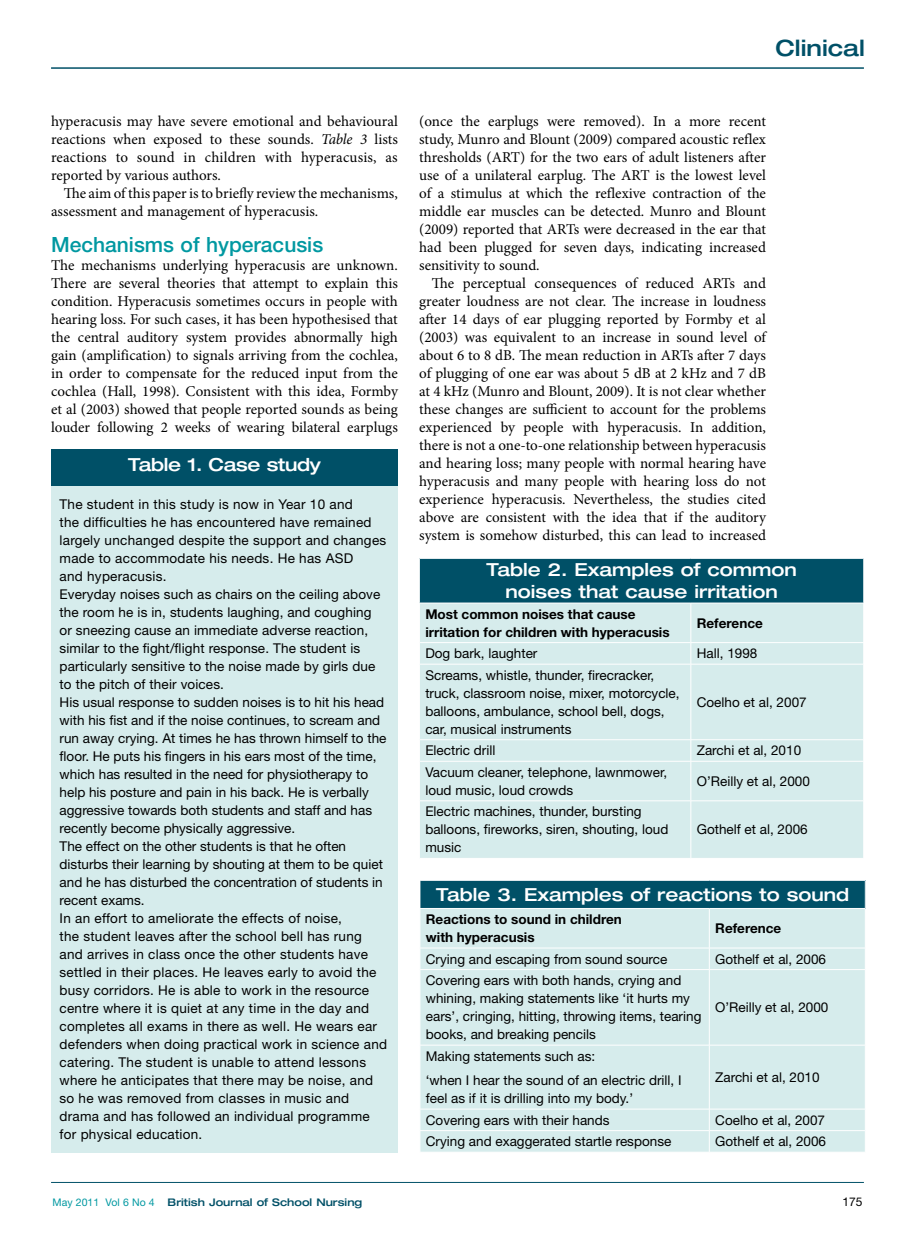
<style>
.page{position:relative;width:915px;height:1242px;background:#fff}
.page>*{position:absolute;margin:0;border:0;box-sizing:border-box;transform-origin:0 0}
.t1{font:500 expanded 22.5px "Helvetica Neue LT Std";color:#005067}
.t2{font:500 21px "Helvetica Neue LT Std";color:#0098a1}
.t3{font:500 expanded 18px/21.6px "Helvetica Neue LT Std";color:#fff;text-align:center}
.t4{font:500 expanded 18px "Helvetica Neue LT Std";letter-spacing:-.02em;color:#fff}
.t5{font:15px/18px "Minion Pro";color:#000;text-align:justify}
.t6{font:13.5px/18px "Helvetica Neue LT Std";color:#000}
.t7{font:700 13.5px/18px "Helvetica Neue LT Std";color:#000}
.t8{font:12px "Helvetica Neue LT Std";color:#000}
.t9{font:500 expanded 10.5px "Helvetica Neue LT Std";color:#005067}
.s1{font-style:italic}
.s2{font-weight:400;font-stretch:normal;color:#0098a1}
</style>
<div class="page">
<hr style="left:51px;top:1182px;width:812px;height:1px;background:#005067">
<hr style="left:51px;top:67px;width:812px;height:2px;background:#005067">
<div style="left:51px;top:486px;width:347px;height:666px;background:#d6ecec"></div>
<div style="left:51px;top:450px;width:347px;height:36px;background:#005067"></div>
<div style="left:419px;top:558px;width:444px;height:45px;background:#005067"></div>
<div style="left:420px;top:604px;width:443px;height:254px;background:#d6ecec"></div>
<hr style="left:690px;top:603px;width:1px;height:39px;background:#fff">
<hr style="left:419px;top:642px;width:271px;height:1px;background:#fff">
<hr style="left:690px;top:642px;width:173px;height:1px;background:#fff">
<svg style="left:690px;top:643px;width:1px;height:21px"></svg>
<hr style="left:419px;top:664px;width:271px;height:1px;background:#fff">
<hr style="left:690px;top:664px;width:173px;height:1px;background:#fff">
<hr style="left:690px;top:664px;width:1px;height:75px;background:#fff">
<hr style="left:419px;top:739px;width:271px;height:1px;background:#fff">
<hr style="left:690px;top:739px;width:173px;height:1px;background:#fff">
<svg style="left:690px;top:740px;width:1px;height:21px"></svg>
<hr style="left:419px;top:761px;width:271px;height:1px;background:#fff">
<hr style="left:690px;top:761px;width:173px;height:1px;background:#fff">
<hr style="left:690px;top:761px;width:1px;height:39px;background:#fff">
<hr style="left:419px;top:800px;width:271px;height:1px;background:#fff">
<hr style="left:690px;top:800px;width:173px;height:1px;background:#fff">
<hr style="left:690px;top:801px;width:1px;height:57px;background:#fff">
<hr style="left:419px;top:558px;width:271px;height:1px;background:#fff">
<hr style="left:419px;top:558px;width:1px;height:45px;background:#fff">
<hr style="left:690px;top:558px;width:173px;height:1px;background:#fff">
<div style="left:420px;top:880px;width:445px;height:28px;background:#005067"></div>
<div style="left:420px;top:909px;width:444px;height:243px;background:#d6ecec"></div>
<hr style="left:708px;top:908px;width:1px;height:40px;background:#fff">
<hr style="left:419px;top:947px;width:290px;height:1px;background:#fff">
<hr style="left:709px;top:947px;width:156px;height:1px;background:#fff">
<svg style="left:708px;top:948px;width:1px;height:21px"></svg>
<svg style="left:864px;top:948px;width:1px;height:21px"></svg>
<hr style="left:419px;top:969px;width:290px;height:1px;background:#fff">
<hr style="left:709px;top:969px;width:156px;height:1px;background:#fff">
<hr style="left:708px;top:969px;width:1px;height:76px;background:#fff">
<hr style="left:419px;top:1045px;width:290px;height:1px;background:#fff">
<hr style="left:709px;top:1045px;width:156px;height:1px;background:#fff">
<hr style="left:708px;top:1045px;width:1px;height:64px;background:#fff">
<hr style="left:419px;top:1108px;width:290px;height:1px;background:#fff">
<hr style="left:709px;top:1108px;width:156px;height:1px;background:#fff">
<hr style="left:419px;top:1130px;width:290px;height:1px;background:#fff">
<hr style="left:709px;top:1130px;width:156px;height:1px;background:#fff">
<svg style="left:708px;top:1109px;width:1px;height:43px"></svg>
<svg style="left:864px;top:1109px;width:1px;height:43px"></svg>
<hr style="left:419px;top:880px;width:290px;height:1px;background:#fff">
<hr style="left:709px;top:880px;width:156px;height:1px;background:#fff">
<svg style="left:864px;top:880px;width:1px;height:28px"></svg>
<h1 class="t1" style="left:775px;top:34px;width:91px">Clinical</h1>
<p class="t5" style="left:51px;top:112px;width:348px">hyperacusis may have severe emotional and behavioural reactions when exposed to these sounds. <span class="s1">Table 3</span> lists reactions to sound in children with hyperacusis, as reported by various authors.</p>
<p class="t5" style="left:51px;top:184px;width:348px;text-indent:13px">The aim of this paper is to briefly review the mechanisms, assessment and management of hyperacusis.</p>
<h2 class="t2" style="left:51px;top:232px;width:273px">Mechanisms of hyperacusis</h2>
<p class="t5" style="left:51px;top:256px;width:348px">The mechanisms underlying hyperacusis are unknown.<br>There are several theories that attempt to explain this condition. Hyperacusis sometimes occurs in people with hearing loss. For such cases, it has been hypothesised that the central auditory system provides abnormally high gain (amplification) to signals arriving from the cochlea, in order to compensate for the reduced input from the cochlea (Hall, 1998). Consistent with this idea, Formby et al (2003) showed that people reported sounds as being louder following 2 weeks of wearing bilateral earplugs</p>
<h3 class="t4" style="left:128px;top:454px;width:194px">Table 1. Case study</h3>
<p class="t6" style="left:60px;top:495px;width:329px">The student in this study is now in Year 10 and<br>the difficulties he has encountered have remained largely unchanged despite the support and changes made to accommodate his needs. He has ASD<br>and hyperacusis.<br>Everyday noises such as chairs on the ceiling above the room he is in, students laughing, and coughing or sneezing cause an immediate adverse reaction, similar to the fight/flight response. The student is particularly sensitive to the noise made by girls due to the pitch of their voices.<br>His usual response to sudden noises is to hit his head with his fist and if the noise continues, to scream and run away crying. At times he has thrown himself to the floor. He puts his fingers in his ears most of the time, which has resulted in the need for physiotherapy to help his posture and pain in his back. He is verbally aggressive towards both students and staff and has recently become physically aggressive.<br>The effect on the other students is that he often disturbs their learning by shouting at them to be quiet and he has disturbed the concentration of students in recent exams.<br>In an effort to ameliorate the effects of noise,<br>the student leaves after the school bell has rung and arrives in class once the other students have settled in their places. He leaves early to avoid the busy corridors. He is able to work in the resource centre where it is quiet at any time in the day and completes all exams in there as well. He wears ear defenders when doing practical work in science and catering. The student is unable to attend lessons where he anticipates that there may be noise, and so he was removed from classes in music and drama and has followed an individual programme for physical education.</p>
<p class="t5" style="left:419px;top:112px;width:348px">(once the earplugs were removed). In a more recent study, Munro and Blount (2009) compared acoustic reflex thresholds (ART) for the two ears of adult listeners after use of a unilateral earplug. The ART is the lowest level of a stimulus at which the reflexive contraction of the middle ear muscles can be detected. Munro and Blount (2009) reported that ARTs were decreased in the ear that had been plugged for seven days, indicating increased sensitivity to sound.</p>
<p class="t5" style="left:419px;top:274px;width:348px;text-indent:13px">The perceptual consequences of reduced ARTs and greater loudness are not clear. The increase in loudness after 14 days of ear plugging reported by Formby et al (2003) was equivalent to an increase in sound level of about 6 to 8 dB. The mean reduction in ARTs after 7 days of plugging of one ear was about 5 dB at 2 kHz and 7 dB at 4 kHz (Munro and Blount, 2009). It is not clear whether these changes are sufficient to account for the problems experienced by people with hyperacusis. In addition, there is not a one-to-one relationship between hyperacusis and hearing loss; many people with normal hearing have hyperacusis and many people with hearing loss do not experience hyperacusis. Nevertheless, the studies cited above are consistent with the idea that if the auditory system is somehow disturbed, this can lead to increased</p>
<h3 class="t3" style="left:486px;top:559px;width:312px">Table 2. Examples of common noises that cause irritation</h3>
<p class="t7" style="left:425px;top:604px;width:246px">Most common noises that cause irritation for children with hyperacusis</p>
<p class="t7" style="left:696px;top:613px;width:68px">Reference</p>
<p class="t6" style="left:425px;top:644px;width:114px">Dog bark, laughter</p>
<p class="t6" style="left:696px;top:644px;width:62px">Hall, 1998</p>
<p class="t6" style="left:425px;top:666px;width:256px">Screams, whistle, thunder, firecracker, truck, classroom noise, mixer, motorcycle, balloons, ambulance, school bell, dogs, car, musical instruments</p>
<p class="t6" style="left:696px;top:693px;width:111px">Coelho et al, 2007</p>
<p class="t6" style="left:425px;top:741px;width:71px">Electric drill</p>
<p class="t6" style="left:696px;top:741px;width:106px">Zarchi et al, 2010</p>
<p class="t6" style="left:425px;top:763px;width:243px">Vacuum cleaner, telephone, lawnmower, loud music, loud crowds</p>
<p class="t6" style="left:696px;top:772px;width:115px">O’Reilly et al, 2000</p>
<p class="t6" style="left:425px;top:802px;width:244px">Electric machines, thunder, bursting balloons, fireworks, siren, shouting, loud music</p>
<p class="t6" style="left:696px;top:820px;width:112px">Gothelf et al, 2006</p>
<h3 class="t3" style="left:436px;top:883px;width:414px">Table 3. Examples of reactions to sound</h3>
<p class="t7" style="left:426px;top:910px;width:197px">Reactions to sound in children with hyperacusis</p>
<p class="t7" style="left:715px;top:919px;width:68px">Reference</p>
<p class="t6" style="left:426px;top:949px;width:243px">Crying and escaping from sound source</p>
<p class="t6" style="left:715px;top:949px;width:112px">Gothelf et al, 2006</p>
<p class="t6" style="left:426px;top:971px;width:277px">Covering ears with both hands, crying and whining, making statements like ‘it hurts my ears’, cringing, hitting, throwing items, tearing books, and breaking pencils</p>
<p class="t6" style="left:715px;top:998px;width:115px">O’Reilly et al, 2000</p>
<p class="t6" style="left:426px;top:1043px;width:257px;line-height:24.5px">Making statements such as:<br>‘when I hear the sound of an electric drill, I</p>
<p class="t6" style="left:426px;top:1089px;width:209px">feel as if it is drilling into my body.’</p>
<p class="t6" style="left:715px;top:1068px;width:106px">Zarchi et al, 2010</p>
<p class="t6" style="left:426px;top:1110px;width:185px">Covering ears with their hands</p>
<p class="t6" style="left:715px;top:1110px;width:111px">Coelho et al, 2007</p>
<p class="t6" style="left:426px;top:1132px;width:247px">Crying and exaggerated startle response</p>
<p class="t6" style="left:715px;top:1132px;width:112px">Gothelf et al, 2006</p>
<p class="t9" style="left:53px;top:1196px;width:311px"><span class="s2">May 2011 Vol 6 No 4</span> British Journal of School Nursing</p>
<p class="t8" style="left:842px;top:1195px;width:22px">175</p>
</div>
